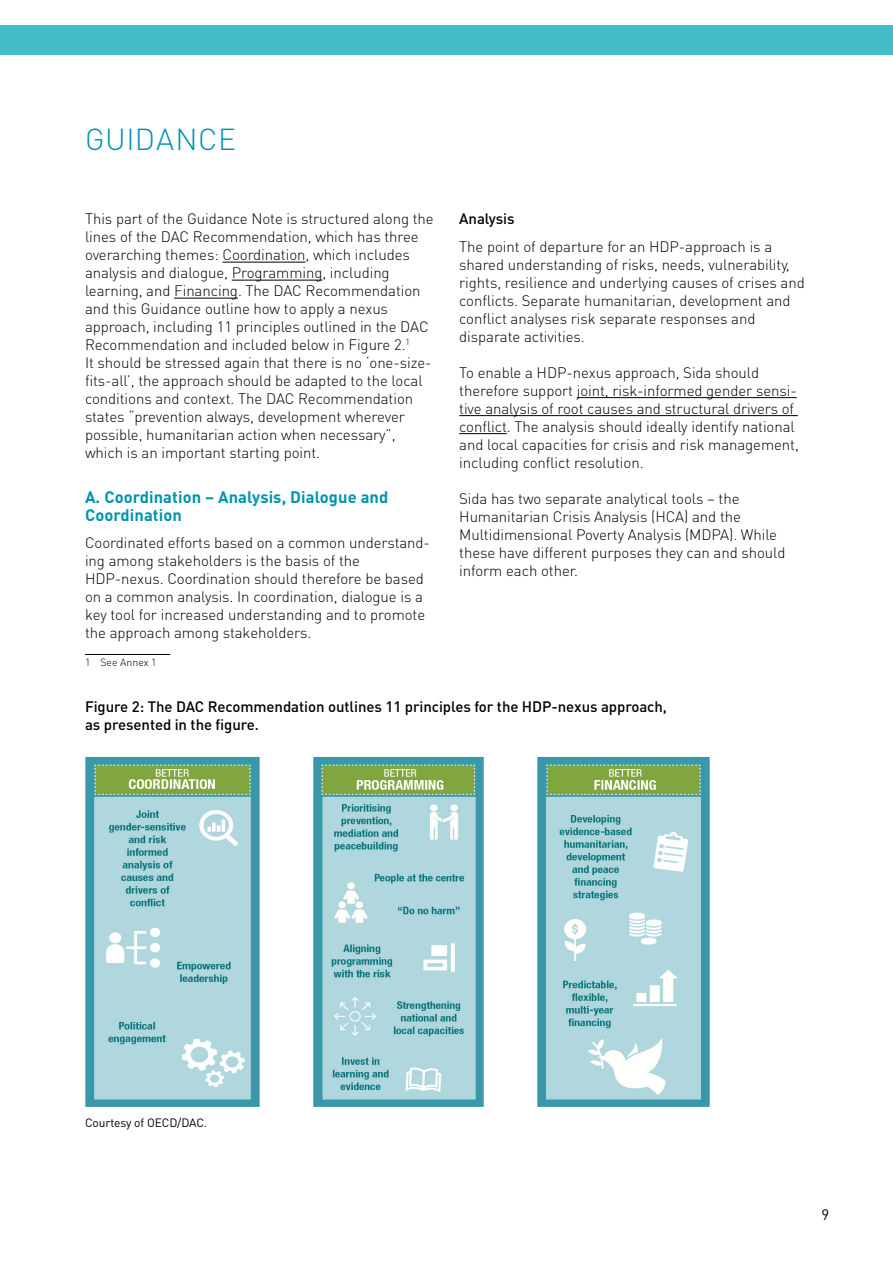
<style>
.page{position:relative;width:893px;height:1263px;background:#fff}
.page>*{position:absolute;margin:0;border:0;box-sizing:border-box;transform-origin:0 0}
._02_Headline_1{font:300 30px "DIN Pro";letter-spacing:.02em;color:#0093af}
._02_Headline_2{font:700 16.5px/18px "DIN Pro";letter-spacing:.005em;color:#0093af}
._03_Bodytext{font:300 15px/18px "DIN Pro";letter-spacing:-.005em;color:#000}
.Figure_head{font:500 15px/18px "DIN Pro";letter-spacing:-.005em;color:#000}
._02_Headline_3{font:500 15px "DIN Pro";letter-spacing:-.005em;color:#000}
.t1{font:15px "DIN Pro";color:#000}
.Bildtext{font:12px "DIN Pro";letter-spacing:-.01em;color:#000}
.Fotnot{font:300 10.5px "DIN Pro";color:#000}
</style>
<div class="page">
<div style="left:0;top:26px;width:893px;height:29px;background:#43bcca"></div>
<img style="left:537px;top:756px;width:173px;height:351px">
<img style="left:313px;top:756px;width:171px;height:351px">
<img style="left:85px;top:756px;width:175px;height:351px">
<hr style="left:222px;top:262px;width:83px;height:1px;background:#000">
<hr style="left:232px;top:280px;width:90px;height:1px;background:#000">
<hr style="left:174px;top:298px;width:64px;height:1px;background:#000">
<hr style="left:85px;top:654px;width:85px;height:1px;background:#000">
<hr style="left:577px;top:397px;width:220px;height:1px;background:#000">
<hr style="left:459px;top:415px;width:339px;height:1px;background:#000">
<hr style="left:459px;top:433px;width:48px;height:1px;background:#000">
<h1 class="_02_Headline_1" style="left:85px;top:119px;width:152px">GUIDANCE</h1>
<p class="_03_Bodytext" style="left:85px;top:209px;width:350px">This part of the Guidance Note is structured along the lines of the DAC Recommendation, which has three overarching themes: Coordination, which includes analysis and dialogue, Programming, including learning, and Financing. The DAC Recommendation and this Guidance outline how to apply a nexus approach, including 11 principles outlined in the DAC Recommendation and included below in Figure 2.<sup>1<br></sup>It should be stressed again that there is no ‘one-size&shy;fits-all’, the approach should be adapted to the local conditions and context. The DAC Recommendation states “prevention always, development wherever possible, humanitarian action when necessary”, which is an important starting point.</p>
<h2 class="_02_Headline_2" style="left:85px;top:487px;width:305px">A. Coordination – Analysis, Dialogue and<br>Coordination</h2>
<p class="_03_Bodytext" style="left:85px;top:533px;width:346px">Coordinated efforts based on a common understand&shy;ing among stakeholders is the basis of the HDP-nexus. Coordination should therefore be based on a common analysis. In coordination, dialogue is a key tool for increased understanding and to promote the approach among stakeholders.</p>
<p class="Fotnot" style="left:85px;top:655px;width:73px">1 See Annex 1</p>
<h3 class="_02_Headline_3" style="left:459px;top:208px;width:57px">Analysis</h3>
<p class="_03_Bodytext" style="left:459px;top:237px;width:347px">The point of departure for an HDP-approach is a shared understanding of risks, needs, vulnerability, rights, resilience and underlying causes of crises and conflicts. Separate humanitarian, development and conflict analyses risk separate responses and disparate activities.</p>
<p class="_03_Bodytext" style="left:459px;top:363px;width:341px">To enable a HDP-nexus approach, Sida should therefore support joint, risk-informed gender sensi&shy;tive analysis of root causes and structural drivers of conflict. The analysis should ideally identify national and local capacities for crisis and risk management, including conflict resolution.</p>
<p class="_03_Bodytext" style="left:459px;top:489px;width:328px">Sida has two separate analytical tools – the Humanitarian Crisis Analysis (HCA) and the Multidimensional Poverty Analysis (MDPA). While these have different purposes they can and should inform each other.</p>
<h3 class="Figure_head" style="left:85px;top:697px;width:583px">Figure 2: The DAC Recommendation outlines 11 principles for the HDP-nexus approach, as presented in the figure.</h3>
<p class="Bildtext" style="left:85px;top:1115px;width:124px">Courtesy of OECD/DAC.</p>
<p class="t1" style="left:821px;top:1205px;width:9px">9</p>
</div>
